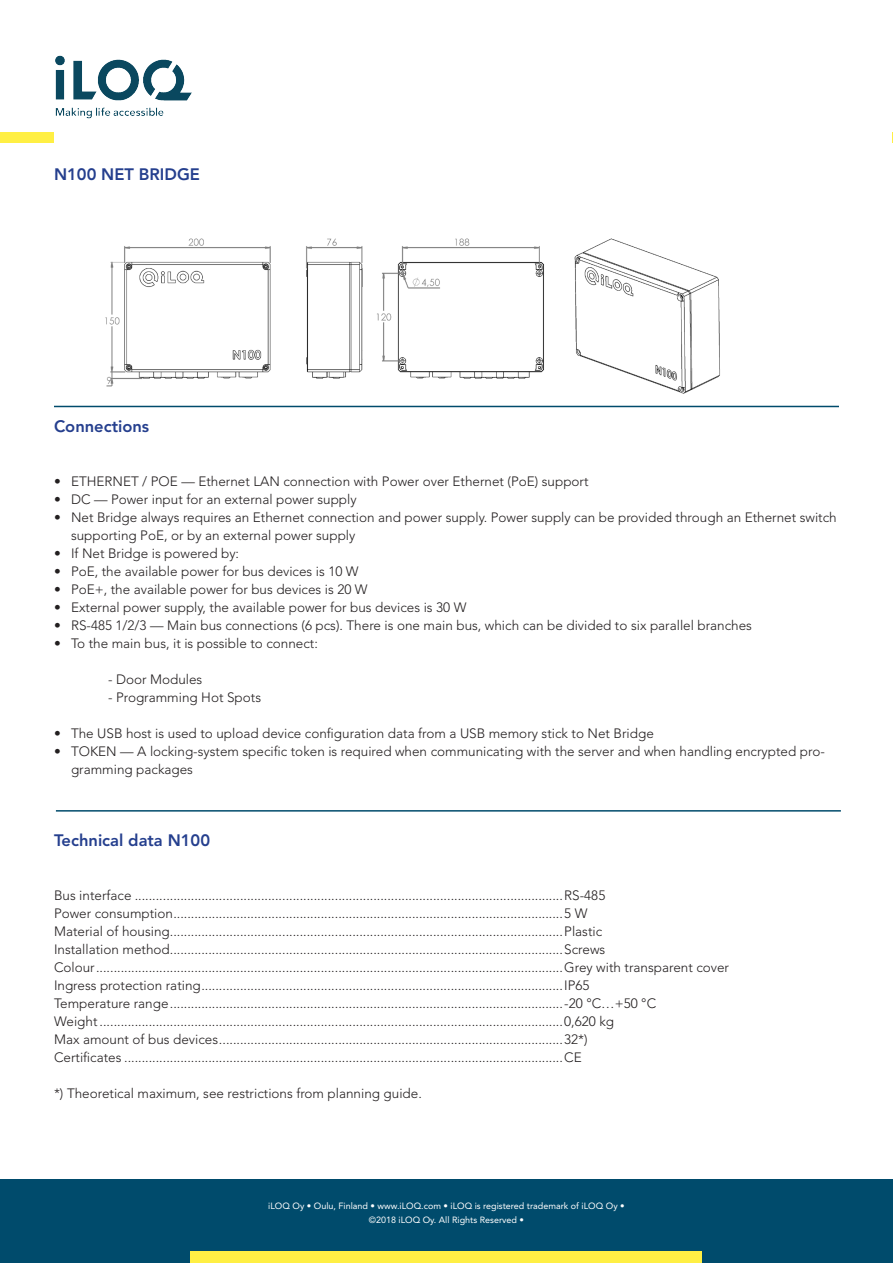
<style>
.page{position:relative;width:893px;height:1263px;background:#fff}
.page>*{position:absolute;margin:0;border:0;box-sizing:border-box;transform-origin:0 0}
.Otsikko{font:800 16.5px "Avenir LT Std";color:#253f8e}
.Taulukko{font:300 13.5px/18px "Avenir LT Std";color:#231f20}
.Bullet_listaus{font:300 13.5px "Avenir LT Std";color:#231f20}
.t1{font:9px/13.5px "Avenir LT Std";color:#fff;text-align:center}
</style>
<div class="page">
<img style="left:55px;top:55px;width:137px;height:64px">
<div style="left:0;top:132px;width:54px;height:11px;background:#ffef44"></div>
<div style="left:0;top:1179px;width:893px;height:84px;background:#004b6c"></div>
<div style="left:191px;top:1252px;width:511px;height:11px;background:#ffef44"></div>
<img style="left:105px;top:238px;width:615px;height:156px">
<hr style="left:54px;top:406px;width:785px;height:1px;background:#004b6c">
<hr style="left:56px;top:810px;width:785px;height:2px;background:#004b6c">
<p class="Otsikko" style="left:54px;top:165px;width:148px">N100 NET BRIDGE</p>
<p class="Otsikko" style="left:54px;top:417px;width:97px">Connections</p>
<p class="Taulukko" style="left:54px;top:472px;width:536px">• ETHERNET / POE — Ethernet LAN connection with Power over Ethernet (PoE) support</p>
<p class="Taulukko" style="left:54px;top:490px;width:304px">• DC — Power input for an external power supply</p>
<p class="Taulukko" style="left:71px;top:508px;width:767px;text-indent:-17px">• Net Bridge always requires an Ethernet connection and power supply. Power supply can be provided through an Ethernet switch supporting PoE, or by an external power supply</p>
<p class="Taulukko" style="left:54px;top:544px;width:187px">• If Net Bridge is powered by:</p>
<p class="Taulukko" style="left:54px;top:562px;width:306px">• PoE, the available power for bus devices is 10 W</p>
<p class="Taulukko" style="left:54px;top:580px;width:315px">• PoE+, the available power for bus devices is 20 W</p>
<p class="Taulukko" style="left:54px;top:598px;width:414px">• External power supply, the available power for bus devices is 30 W</p>
<p class="Taulukko" style="left:54px;top:616px;width:699px">• RS-485 1/2/3 — Main bus connections (6 pcs). There is one main bus, which can be divided to six parallel branches</p>
<p class="Taulukko" style="left:54px;top:634px;width:265px">• To the main bus, it is possible to connect:</p>
<p class="Bullet_listaus" style="left:108px;top:671px;width:96px">- Door Modules</p>
<p class="Bullet_listaus" style="left:108px;top:689px;width:155px">- Programming Hot Spots</p>
<p class="Taulukko" style="left:54px;top:724px;width:601px">• The USB host is used to upload device configuration data from a USB memory stick to Net Bridge</p>
<p class="Taulukko" style="left:71px;top:742px;width:755px;text-indent:-17px">• TOKEN — A locking-system specific token is required when communicating with the server and when handling encrypted pro&shy;gramming packages</p>
<p class="Otsikko" style="left:54px;top:831px;width:158px">Technical data N100</p>
<p class="Taulukko" style="left:54px;top:886px;width:553px">Bus interface ..........................................................................................................................RS-485</p>
<p class="Taulukko" style="left:54px;top:904px;width:535px">Power consumption...............................................................................................................5 W</p>
<p class="Taulukko" style="left:54px;top:922px;width:550px">Material of housing................................................................................................................Plastic</p>
<p class="Taulukko" style="left:54px;top:940px;width:553px">Installation method................................................................................................................Screws</p>
<p class="Taulukko" style="left:54px;top:958px;width:677px">Colour.....................................................................................................................................Grey with transparent cover</p>
<p class="Taulukko" style="left:54px;top:976px;width:537px">Ingress protection rating.......................................................................................................IP65</p>
<p class="Taulukko" style="left:54px;top:994px;width:604px">Temperature range................................................................................................................-20 °C…+50 °C</p>
<p class="Taulukko" style="left:54px;top:1012px;width:562px">Weight ....................................................................................................................................0,620 kg</p>
<p class="Taulukko" style="left:54px;top:1030px;width:535px">Max amount of bus devices..................................................................................................32*)</p>
<p class="Taulukko" style="left:54px;top:1048px;width:529px">Certificates .............................................................................................................................CE</p>
<p class="Taulukko" style="left:54px;top:1084px;width:369px">*) Theoretical maximum, see restrictions from planning guide.</p>
<p class="t1" style="left:268px;top:1199px;width:358px">iLOQ Oy • Oulu, Finland • www.iLOQ.com • iLOQ is registered trademark of iLOQ Oy • ©2018 iLOQ Oy. All Rights Reserved •</p>
</div>
